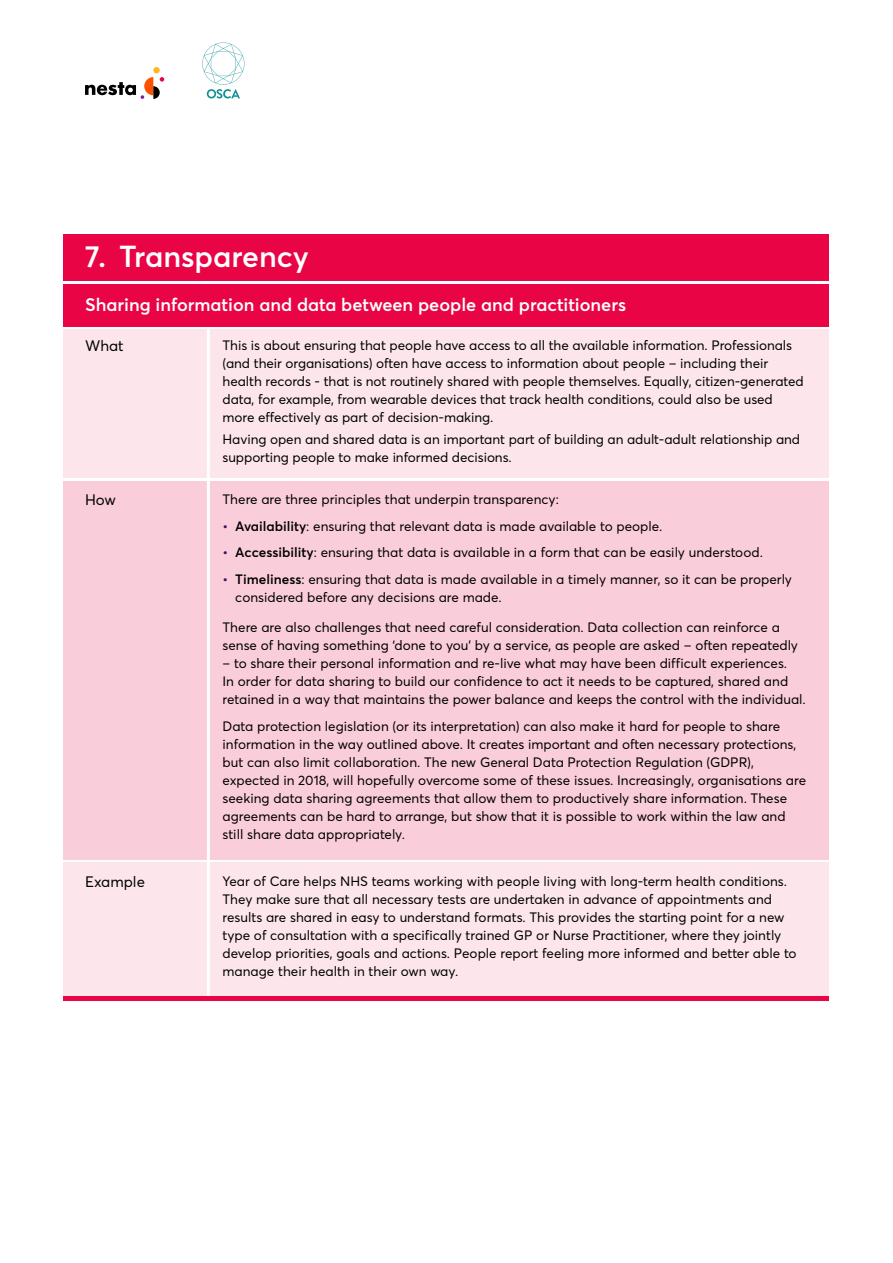
<style>
.page{position:relative;width:893px;height:1263px;background:#fff}
.page>*{position:absolute;margin:0;border:0;box-sizing:border-box;transform-origin:0 0}
.t1{font:600 30px "Averta";color:#fff}
.t2{font:600 18px "Averta";color:#fff}
.t3{font:15px "Averta";color:#000}
.t4{font:13.5px/18px "Averta";color:#000}
.s1{font-weight:600;color:#3c1252}
.s2{font-weight:600}
</style>
<div class="page">
<div style="left:153px;top:67px;width:7px;height:6px;background:#ffb71e;border-radius:50%"></div>
<svg style="left:85px;top:77px;width:79px;height:22px"></svg>
<svg style="left:202px;top:43px;width:42px;height:55px"></svg>
<div style="left:64px;top:284px;width:765px;height:42px;background:#e90445"></div>
<div style="left:64px;top:329px;width:765px;height:149px;background:#fce6ec"></div>
<div style="left:64px;top:862px;width:765px;height:135px;background:#fce6ec"></div>
<div style="left:64px;top:481px;width:765px;height:379px;background:#facdda"></div>
<hr style="left:207px;top:328px;width:3px;height:859px;background:#fff">
<hr style="left:64px;top:997px;width:765px;height:4px;background:#e90445">
<div style="left:64px;top:234px;width:765px;height:47px;background:#e90445"></div>
<h1 class="t1" style="left:85px;top:237px;width:225px">7. Transparency</h1>
<h2 class="t2" style="left:85px;top:293px;width:543px">Sharing information and data between people and practitioners</h2>
<p class="t4" style="left:223px;top:336px;width:583px">This is about ensuring that people have access to all the available information. Professionals (and their organisations) often have access to information about people – including their health records - that is not routinely shared with people themselves. Equally, citizen-generated data, for example, from wearable devices that track health conditions, could also be used more effectively as part of decision-making.</p>
<p class="t4" style="left:223px;top:430px;width:579px">Having open and shared data is an important part of building an adult-adult relationship and supporting people to make informed decisions.</p>
<p class="t4" style="left:223px;top:490px;width:338px">There are three principles that underpin transparency:</p>
<p class="t4" style="left:223px;top:517px;width:441px"><span class="s1">•</span> <span class="s2">Availability</span>: ensuring that relevant data is made available to people.</p>
<p class="t4" style="left:223px;top:543px;width:542px"><span class="s1">•</span> <span class="s2">Accessibility</span>: ensuring that data is available in a form that can be easily understood.</p>
<p class="t4" style="left:235px;top:570px;width:558px;text-indent:-13px"><span class="s1">•</span> <span class="s2">Timeliness</span>: ensuring that data is made available in a timely manner, so it can be properly considered before any decisions are made.</p>
<p class="t4" style="left:223px;top:618px;width:577px">There are also challenges that need careful consideration. Data collection can reinforce a sense of having something ‘done to you’ by a service, as people are asked – often repeatedly</p>
<p class="t4" style="left:223px;top:654px;width:585px">– to share their personal information and re-live what may have been difficult experiences.<br>In order for data sharing to build our confidence to act it needs to be captured, shared and retained in a way that maintains the power balance and keeps the control with the individual.</p>
<p class="t4" style="left:223px;top:717px;width:585px">Data protection legislation (or its interpretation) can also make it hard for people to share information in the way outlined above. It creates important and often necessary protections, but can also limit collaboration. The new General Data Protection Regulation (GDPR), expected in 2018, will hopefully overcome some of these issues. Increasingly, organisations are seeking data sharing agreements that allow them to productively share information. These agreements can be hard to arrange, but show that it is possible to work within the law and still share data appropriately.</p>
<p class="t4" style="left:223px;top:872px;width:576px">Year of Care helps NHS teams working with people living with long-term health conditions.<br>They make sure that all necessary tests are undertaken in advance of appointments and results are shared in easy to understand formats. This provides the starting point for a new type of consultation with a specifically trained GP or Nurse Practitioner, where they jointly develop priorities, goals and actions. People report feeling more informed and better able to manage their health in their own way.</p>
<p class="t3" style="left:85px;top:336px;width:40px">What</p>
<p class="t3" style="left:85px;top:490px;width:32px">How</p>
<p class="t3" style="left:85px;top:872px;width:61px">Example</p>
</div>
